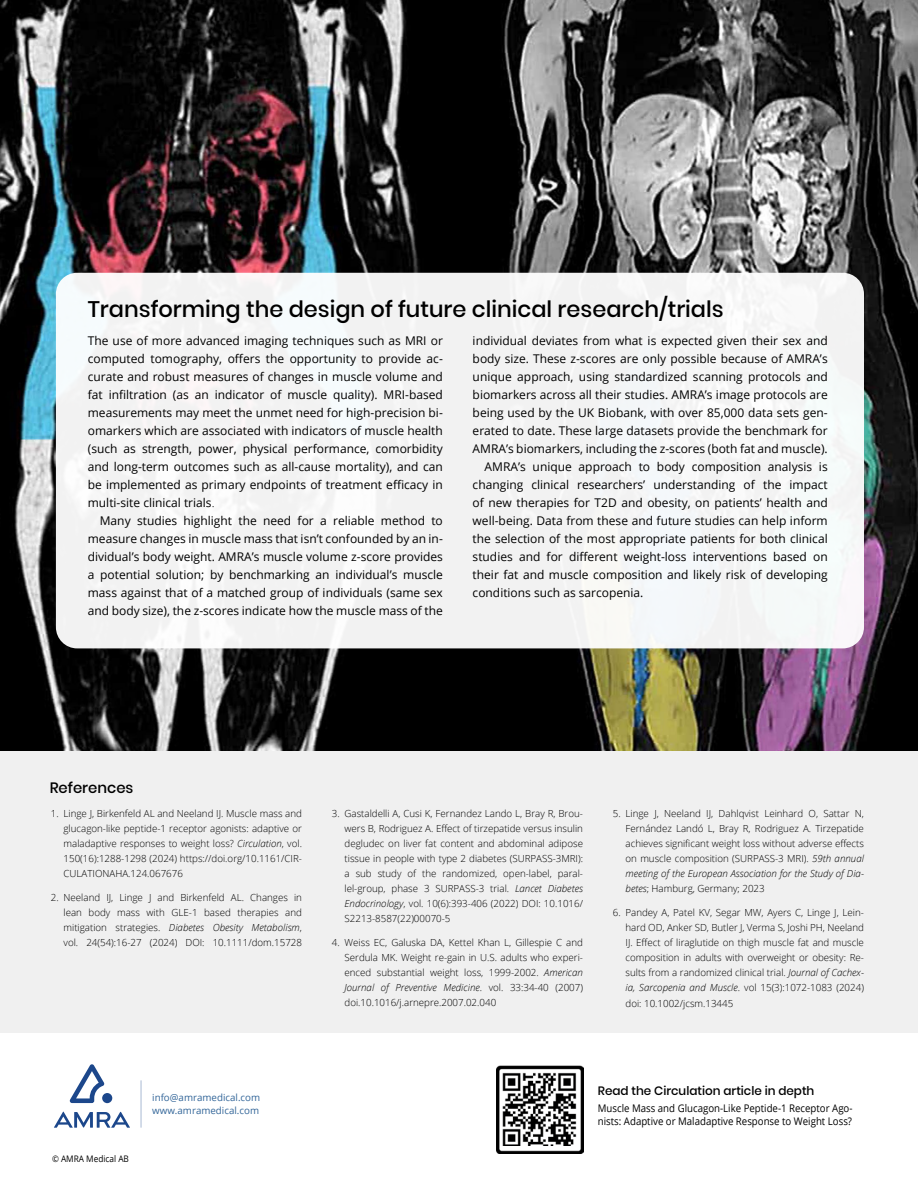
<style>
.page{position:relative;width:918px;height:1188px;background:#fff}
.page>*{position:absolute;margin:0;border:0;box-sizing:border-box;transform-origin:0 0}
.t1{font:500 22.5px "Poppins";color:#000}
.t2{font:500 15px "Poppins";color:#000}
.t3{font:500 12.15px "Poppins";color:#000}
.t4{font:12px/18px "Open Sans";color:#000;text-align:justify}
.t5{font:10.5px/13.5px "Open Sans";color:#000;scale:.92 1}
.t6{font:300 9.75px/15px "Open Sans";color:#000;text-align:justify}
.t7{font:9.75px/13.6px "Open Sans";color:#369}
.t8{font:9px "Open Sans";color:#000;scale:.92 1}
.s1{font-weight:300}
.s2{font-style:italic}
</style>
<div class="page">
<div style="left:0;top:751px;width:918px;height:282px;background:#f0f0f0"></div>
<img style="left:496px;top:1065px;width:88px;height:88px">
<img style="left:0;top:0;width:918px;height:751px">
<div style="left:56px;top:273px;width:808px;height:375px;background:#f3f3f3;border-radius:21px"></div>
<svg style="left:141px;top:1080px;width:1px;height:48px"></svg>
<svg style="left:54px;top:1112px;width:76px;height:16px"></svg>
<div style="left:102px;top:1093px;width:10px;height:10px;background:#1c478b;border-radius:50%"></div>
<svg style="left:69px;top:1064px;width:36px;height:39px"></svg>
<img style="left:502px;top:1072px;width:75px;height:74px">
<h1 class="t1" style="left:88px;top:296px;width:637px">Transforming the design of future clinical research/trials</h1>
<p class="t4" style="left:88px;top:331px;width:357px">The use of more advanced imaging techniques such as MRI or computed tomography, offers the opportunity to provide ac&shy;curate and robust measures of changes in muscle volume and fat infiltration (as an indicator of muscle quality). MRI-based measurements may meet the unmet need for high-precision bi&shy;omarkers which are associated with indicators of muscle health (such as strength, power, physical performance, comorbidity and long-term outcomes such as all-cause mortality), and can be implemented as primary endpoints of treatment efficacy in multi-site clinical trials<span class="s1">.</span></p>
<p class="t4" style="left:88px;top:511px;width:357px;text-indent:12px">Many studies highlight the need for a reliable method to measure changes in muscle mass that isn’t confounded by an in&shy;dividual’s body weight. AMRA’s muscle volume z-score provides a potential solution; by benchmarking an individual’s muscle mass against that of a matched group of individuals (same sex and body size), the z-scores indicate how the muscle mass of the</p>
<p class="t4" style="left:473px;top:331px;width:357px">individual deviates from what is expected given their sex and</p>
<p class="t4" style="left:473px;top:349px;width:357px">body size. These z-scores are only possible because of AMRA’s</p>
<p class="t4" style="left:473px;top:367px;width:357px">unique approach, using standardized scanning protocols and</p>
<p class="t4" style="left:473px;top:385px;width:357px">biomarkers across all their studies. AMRA’s image protocols are</p>
<p class="t4" style="left:473px;top:403px;width:357px">being used by the UK Biobank, with over 85,000 data sets gen-</p>
<p class="t4" style="left:473px;top:421px;width:357px">erated to date. These large datasets provide the benchmark for</p>
<p class="t4" style="left:473px;top:439px;width:357px">AMRA’s biomarkers, including the z-scores (both fat and muscle).</p>
<p class="t4" style="left:485px;top:457px;width:345px">AMRA’s unique approach to body composition analysis is</p>
<p class="t4" style="left:473px;top:475px;width:357px">changing clinical researchers’ understanding of the impact</p>
<p class="t4" style="left:473px;top:493px;width:357px">of new therapies for T2D and obesity, on patients’ health and</p>
<p class="t4" style="left:473px;top:511px;width:357px">well-being. Data from these and future studies can help inform</p>
<p class="t4" style="left:473px;top:529px;width:357px">the selection of the most appropriate patients for both clinical</p>
<p class="t4" style="left:473px;top:547px;width:357px">studies and for different weight-loss interventions based on</p>
<p class="t4" style="left:473px;top:565px;width:357px">their fat and muscle composition and likely risk of developing</p>
<p class="t4" style="left:473px;top:583px;width:172px">conditions such as sarcopenia.</p>
<p class="t2" style="left:50px;top:779px;width:85px">References</p>
<p class="t6" style="left:64px;top:806px;width:240px;text-indent:-13px">1. Linge J, Birkenfeld AL and Neeland IJ. Muscle mass and glucagon-like peptide-1 receptor agonists: adaptive or maladaptive responses to weight loss? <span class="s2">Circulation</span>, vol.<br>150(16):1288-1298 (2024) https://doi.org/10.1161/CIR-CULATIONAHA.124.067676</p>
<p class="t6" style="left:64px;top:890px;width:240px;text-indent:-13px">2. Neeland IJ, Linge J and Birkenfeld AL. Changes in lean body mass with GLE-1 based therapies and mitigation strategies. <span class="s2">Diabetes Obesity Metabolism</span>, vol. 24(54):16-27 (2024) DOI: 10.1111/dom.15728</p>
<p class="t6" style="left:345px;top:806px;width:240px;text-indent:-13px">3. Gastaldelli A, Cusi K, Fernandez Lando L, Bray R, Brou&shy;wers B, Rodriguez A. Effect of tirzepatide versus insulin degludec on liver fat content and abdominal adipose tissue in people with type 2 diabetes (SURPASS-3MRI): a sub study of the randomized, open-label, paral&shy;lel-group, phase 3 SURPASS-3 trial. <span class="s2">Lancet Diabetes Endocrinology</span>, vol. 10(6):393-406 (2022) DOI: 10.1016/ S2213-8587(22)00070-5</p>
<p class="t6" style="left:345px;top:935px;width:240px;text-indent:-13px">4. Weiss EC, Galuska DA, Kettel Khan L, Gillespie C and Serdula MK. Weight re-gain in U.S. adults who experi&shy;enced substantial weight loss, 1999-2002. <span class="s2">American Journal of Preventive Medicine</span>. vol. 33:34-40 (2007) doi.10.1016/j.arnepre.2007.02.040</p>
<p class="t6" style="left:626px;top:806px;width:240px;text-indent:-13px">5. Linge J, Neeland IJ, Dahlqvist Leinhard O, Sattar N, Fernández Landó L, Bray R, Rodriguez A. Tirzepatide achieves significant weight loss without adverse effects on muscle composition (SURPASS-3 MRI). <span class="s2">59th annual meeting of the European Association for the Study of Dia&shy;betes</span>; Hamburg, Germany; 2023</p>
<p class="t6" style="left:626px;top:905px;width:240px;text-indent:-13px">6. Pandey A, Patel KV, Segar MW, Ayers C, Linge J, Lein&shy;hard OD, Anker SD, Butler J, Verma S, Joshi PH, Neeland IJ. Effect of liraglutide on thigh muscle fat and muscle composition in adults with overweight or obesity: Re&shy;sults from a randomized clinical trial. <span class="s2">Journal of Cachex&shy;ia, Sarcopenia and Muscle</span>. vol 15(3):1072-1083 (2024)</p>
<p class="t6" style="left:626px;top:996px;width:109px">doi: 10.1002/jcsm.13445</p>
<p class="t8" style="left:52px;top:1153px;width:85px">© AMRA Medical AB</p>
<p class="t7" style="left:152px;top:1090px;width:110px">info@amramedical.com www.amramedical.com</p>
<p class="t3" style="left:598px;top:1084px;width:218px">Read the Circulation article in depth</p>
<p class="t5" style="left:598px;top:1101px;width:278px">Muscle Mass and Glucagon-Like Peptide-1 Receptor Ago&shy;nists: Adaptive or Maladaptive Response to Weight Loss?</p>
</div>
